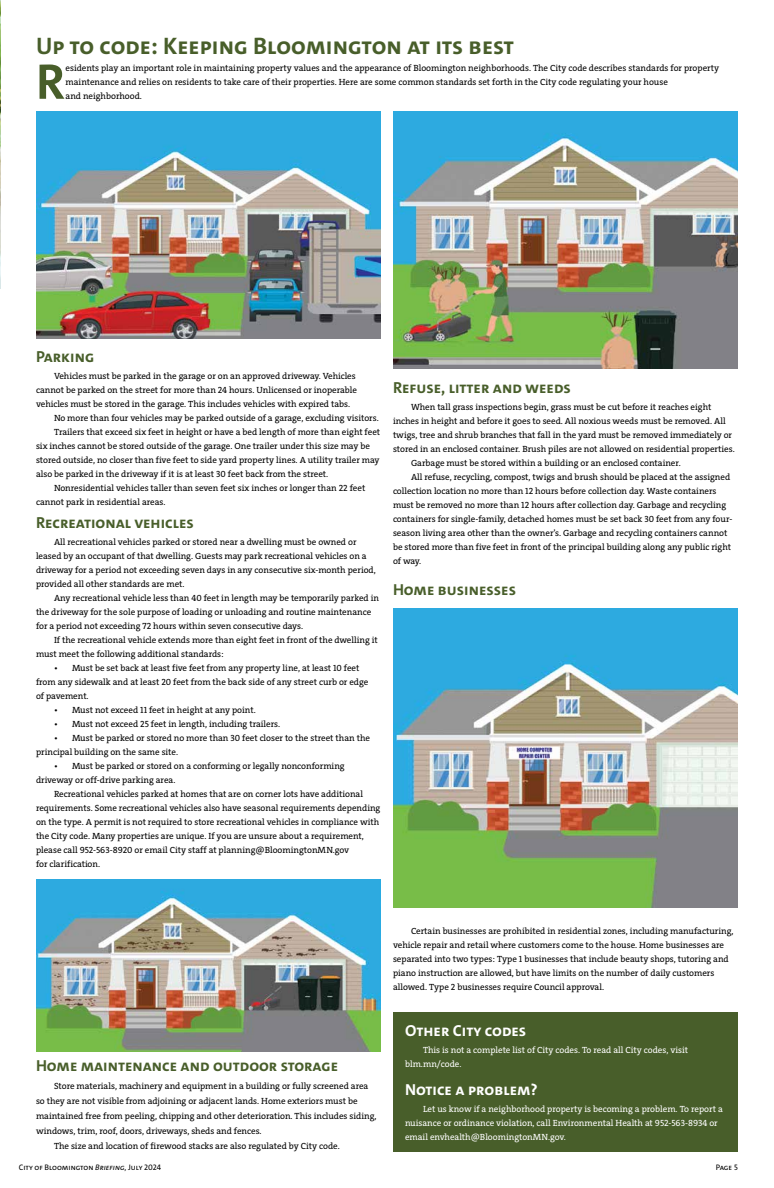
<style>
.page{position:relative;width:774px;height:1188px;background:#fff}
.page>*{position:absolute;margin:0;border:0;box-sizing:border-box;transform-origin:0 0}
.t1{font:700 50.5px "The Sans";color:#485e2a}
.t2{font:700 24px "The Sans";color:#485e2a}
.t3{font:700 16px "The Sans";color:#485e2a}
.t4{font:700 16px "The Sans";color:#fff}
.t5{font:9px/14px "The Serif";color:#000}
.t6{font:9px/14px "The Serif";color:#fff}
.t7{font:8px "The Sans";color:#000}
.s1{font-style:italic}
</style>
<div class="page">
<img style="left:36px;top:111px;width:345px;height:227px">
<img style="left:393px;top:111px;width:345px;height:258px">
<img style="left:36px;top:879px;width:345px;height:173px">
<img style="left:393px;top:608px;width:345px;height:300px">
<div style="left:393px;top:1012px;width:345px;height:140px;background:#485e2a"></div>
<img style="left:0;top:0;width:1px;height:289px">
<h2 class="t2" style="left:36px;top:30px;width:479px">Up to code: Keeping Bloomington at its best</h2>
<h1 class="t1" style="left:36px;top:49px;width:31px">R</h1>
<p class="t5" style="left:66px;top:61px;width:655px">esidents play an important role in maintaining property values and the appearance of Bloomington neighborhoods. The City code describes standards for property maintenance and relies on residents to take care of their properties. Here are some common standards set forth in the City code regulating your house<br>and neighborhood.</p>
<h3 class="t3" style="left:36px;top:346px;width:60px">Parking</h3>
<p class="t5" style="left:54px;top:369px;width:303px">Vehicles must be parked in the garage or on an approved driveway. Vehicles</p>
<p class="t5" style="left:36px;top:383px;width:323px">cannot be parked on the street for more than 24 hours. Unlicensed or inoperable</p>
<p class="t5" style="left:36px;top:397px;width:316px">vehicles must be stored in the garage. This includes vehicles with expired tabs.</p>
<p class="t5" style="left:54px;top:411px;width:326px">No more than four vehicles may be parked outside of a garage, excluding visitors.</p>
<p class="t5" style="left:54px;top:425px;width:328px">Trailers that exceed six feet in height or have a bed length of more than eight feet</p>
<p class="t5" style="left:36px;top:439px;width:335px">six inches cannot be stored outside of the garage. One trailer under this size may be</p>
<p class="t5" style="left:36px;top:453px;width:345px">stored outside, no closer than five feet to side yard property lines. A utility trailer may</p>
<p class="t5" style="left:36px;top:467px;width:294px">also be parked in the driveway if it is at least 30 feet back from the street.</p>
<p class="t5" style="left:54px;top:481px;width:313px">Nonresidential vehicles taller than seven feet six inches or longer than 22 feet</p>
<p class="t5" style="left:36px;top:495px;width:131px">cannot park in residential areas.</p>
<h3 class="t3" style="left:36px;top:512px;width:159px">Recreational vehicles</h3>
<p class="t5" style="left:36px;top:535px;width:341px;text-indent:18px">All recreational vehicles parked or stored near a dwelling must be owned or leased by an occupant of that dwelling. Guests may park recreational vehicles on a driveway for a period not exceeding seven days in any consecutive six-month period, provided all other standards are met.</p>
<p class="t5" style="left:36px;top:591px;width:345px;text-indent:18px">Any recreational vehicle less than 40 feet in length may be temporarily parked in the driveway for the sole purpose of loading or unloading and routine maintenance for a period not exceeding 72 hours within seven consecutive days.</p>
<p class="t5" style="left:36px;top:633px;width:343px;text-indent:18px">If the recreational vehicle extends more than eight feet in front of the dwelling it must meet the following additional standards:</p>
<p class="t5" style="left:36px;top:661px;width:334px;text-indent:18px">• Must be set back at least five feet from any property line, at least 10 feet from any sidewalk and at least 20 feet from the back side of any street curb or edge of pavement.</p>
<p class="t5" style="left:54px;top:703px;width:203px">• Must not exceed 11 feet in height at any point.</p>
<p class="t5" style="left:54px;top:717px;width:228px">• Must not exceed 25 feet in length, including trailers.</p>
<p class="t5" style="left:36px;top:731px;width:336px;text-indent:18px">• Must be parked or stored no more than 30 feet closer to the street than the principal building on the same site.</p>
<p class="t5" style="left:36px;top:759px;width:310px;text-indent:18px">• Must be parked or stored on a conforming or legally nonconforming driveway or off-drive parking area.</p>
<p class="t5" style="left:36px;top:787px;width:346px;text-indent:18px">Recreational vehicles parked at homes that are on corner lots have additional requirements. Some recreational vehicles also have seasonal requirements depending on the type. A permit is not required to store recreational vehicles in compliance with the City code. Many properties are unique. If you are unsure about a requirement, please call 952-563-8920 or email City staff at planning@BloomingtonMN.gov<br>for clarification.</p>
<h3 class="t3" style="left:393px;top:377px;width:179px">Refuse, litter and weeds</h3>
<p class="t5" style="left:411px;top:400px;width:302px">When tall grass inspections begin, grass must be cut before it reaches eight</p>
<p class="t5" style="left:393px;top:414px;width:334px">inches in height and before it goes to seed. All noxious weeds must be removed. All</p>
<p class="t5" style="left:393px;top:428px;width:341px">twigs, tree and shrub branches that fall in the yard must be removed immediately or</p>
<p class="t5" style="left:393px;top:442px;width:343px">stored in an enclosed container. Brush piles are not allowed on residential properties.</p>
<p class="t5" style="left:411px;top:456px;width:271px">Garbage must be stored within a building or an enclosed container.</p>
<p class="t5" style="left:411px;top:470px;width:321px">All refuse, recycling, compost, twigs and brush should be placed at the assigned</p>
<p class="t5" style="left:393px;top:484px;width:325px">collection location no more than 12 hours before collection day. Waste containers</p>
<p class="t5" style="left:393px;top:498px;width:335px">must be removed no more than 12 hours after collection day. Garbage and recycling</p>
<p class="t5" style="left:393px;top:512px;width:341px">containers for single-family, detached homes must be set back 30 feet from any four-</p>
<p class="t5" style="left:393px;top:526px;width:336px">season living area other than the owner’s. Garbage and recycling containers cannot</p>
<p class="t5" style="left:393px;top:540px;width:340px">be stored more than five feet in front of the principal building along any public right</p>
<p class="t5" style="left:393px;top:554px;width:30px">of way.</p>
<h3 class="t3" style="left:393px;top:579px;width:125px">Home businesses</h3>
<h3 class="t3" style="left:36px;top:1055px;width:304px">Home maintenance and outdoor storage</h3>
<p class="t5" style="left:54px;top:1079px;width:316px">Store materials, machinery and equipment in a building or fully screened area</p>
<p class="t5" style="left:36px;top:1094px;width:323px">so they are not visible from adjoining or adjacent lands. Home exteriors must be</p>
<p class="t5" style="left:36px;top:1109px;width:342px">maintained free from peeling, chipping and other deterioration. This includes siding,</p>
<p class="t5" style="left:36px;top:1124px;width:227px">windows, trim, roof, doors, driveways, sheds and fences.</p>
<p class="t5" style="left:54px;top:1139px;width:287px">The size and location of firewood stacks are also regulated by City code.</p>
<p class="t5" style="left:393px;top:924px;width:342px;text-indent:18px">Certain businesses are prohibited in residential zones, including manufacturing, vehicle repair and retail where customers come to the house. Home businesses are separated into two types: Type 1 businesses that include beauty shops, tutoring and piano instruction are allowed, but have limits on the number of daily customers allowed. Type 2 businesses require Council approval.</p>
<h3 class="t4" style="left:405px;top:1020px;width:123px">Other City codes</h3>
<p class="t6" style="left:405px;top:1043px;width:285px;text-indent:18px">This is not a complete list of City codes. To read all City codes, visit blm.mn/code.</p>
<h3 class="t4" style="left:405px;top:1079px;width:134px">Notice a problem?</h3>
<p class="t6" style="left:405px;top:1102px;width:319px;text-indent:18px">Let us know if a neighborhood property is becoming a problem. To report a nuisance or ordinance violation, call Environmental Health at 952-563-8934 or email envhealth@BloomingtonMN.gov.</p>
<p class="t7" style="left:19px;top:1162px;width:144px">City of Bloomington <span class="s1">Briefing</span>, July 2024</p>
<p class="t7" style="left:716px;top:1162px;width:23px">Page 5</p>
</div>
